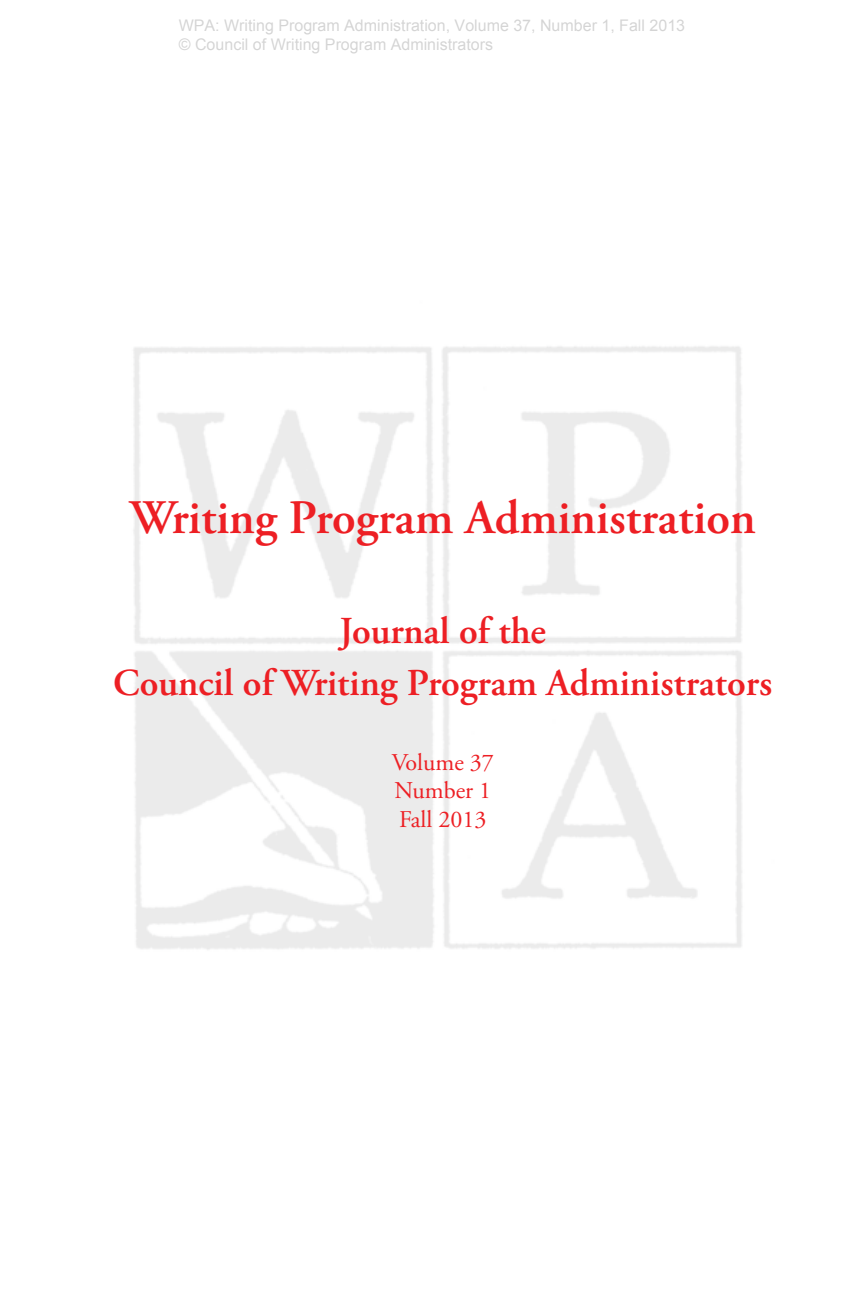
<style>
.page{position:relative;width:864px;height:1314px;background:#fff}
.page>*{position:absolute;margin:0;border:0;box-sizing:border-box;transform-origin:0 0}
.PageMaker_Defaults{font:600 48px "Adobe Garamond Pro";color:#ed1f24}
.PageMaker_Defaults-2{font:600 38px "Adobe Garamond Pro";color:#ed1f24}
.PageMaker_Defaults-3{font:24px "Adobe Garamond Pro";color:#ed1f24}
.t1{font:16px/19.2px "Arial";color:rgb(0 0 0/.17)}
</style>
<div class="page">
<p class="t1" style="left:179px;top:16px;width:507px">WPA: Writing Program Administration, Volume 37, Number 1, Fall 2013 © Council of Writing Program Administrators</p>
<p class="PageMaker_Defaults" style="left:130px;top:490px;width:627px">Writing Program Administration</p>
<p class="PageMaker_Defaults-2" style="left:339px;top:609px;width:208px">Journal of the</p>
<p class="PageMaker_Defaults-2" style="left:113px;top:661px;width:660px">Council of Writing Program Administrators</p>
<p class="PageMaker_Defaults-3" style="left:391px;top:747px;width:104px">Volume 37</p>
<p class="PageMaker_Defaults-3" style="left:394px;top:776px;width:98px">Number 1</p>
<p class="PageMaker_Defaults-3" style="left:399px;top:805px;width:89px">Fall 2013</p>
</div>
